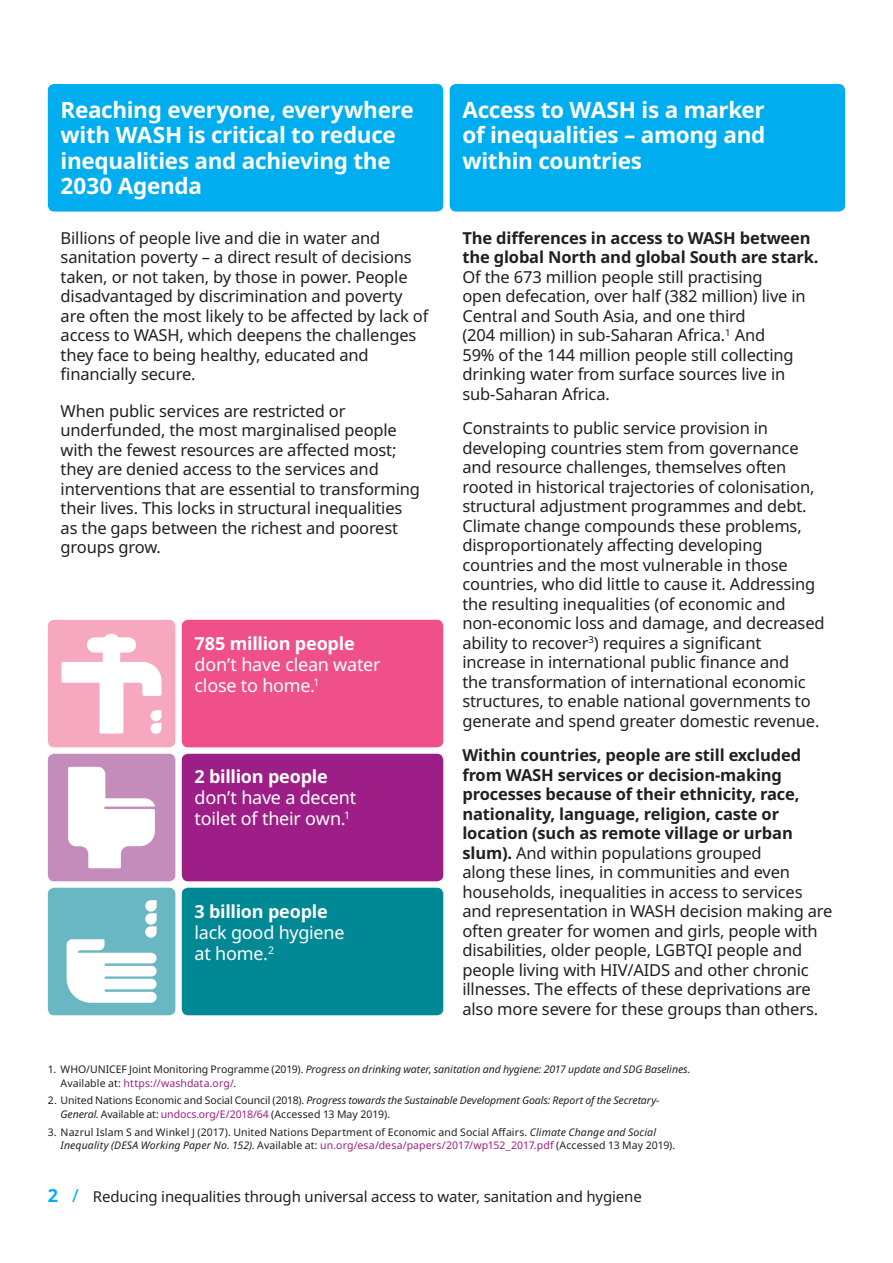
<style>
.page{position:relative;width:893px;height:1263px;background:#fff}
.page>*{position:absolute;margin:0;border:0;box-sizing:border-box;transform-origin:0 0}
.t1{font:700 22.5px/25.5px "Noto Sans";letter-spacing:-.015em;color:#fff}
.t2{font:18px/21px "Noto Sans";letter-spacing:-.015em;color:#fff}
.t3{font:16.5px/19.5px "Noto Sans";letter-spacing:-.01em;color:#231f20}
.Page_folio_12_14{font:15px "Noto Sans";letter-spacing:-.01em;color:#231f20}
.t4{font:10.5px/13.5px "Noto Sans";letter-spacing:.01em;color:#231f20}
.t5{font:10.5px/13.5px "Noto Sans";letter-spacing:-.01em;color:#231f20}
.t6{font:italic 10.5px/13.5px "Noto Sans";letter-spacing:-.005em;color:#231f20}
.s1{font-weight:700}
.s2{font-style:normal}
.s3{font-style:normal;color:#9d1e87}
.s4{font-style:italic}
.s5{color:#9d1e87}
.s6{font-weight:700;font-size:18px;color:#00aeef}
.s7{font-size:18px;color:#00aeef}
</style>
<div class="page">
<div style="left:182px;top:620px;width:261px;height:127px;background:#f05089;border-radius:6px"></div>
<div style="left:182px;top:754px;width:261px;height:127px;background:#9d1e87;border-radius:6px"></div>
<div style="left:182px;top:888px;width:261px;height:127px;background:#008895;border-radius:6px"></div>
<div style="left:48px;top:754px;width:127px;height:127px;background:#c48cba;border-radius:6px"></div>
<svg style="left:68px;top:767px;width:87px;height:101px"></svg>
<div style="left:48px;top:620px;width:127px;height:127px;background:#f6a9be;border-radius:6px"></div>
<svg style="left:62px;top:634px;width:100px;height:100px"></svg>
<div style="left:48px;top:888px;width:127px;height:127px;background:#68b7c2;border-radius:6px"></div>
<svg style="left:67px;top:900px;width:90px;height:103px"></svg>
<div style="left:48px;top:84px;width:395px;height:128px;background:#00aeef;border-radius:6px"></div>
<div style="left:450px;top:84px;width:395px;height:128px;background:#00aeef;border-radius:6px"></div>
<p class="t1" style="left:61px;top:97px;width:355px">Reaching everyone, everywhere with WASH is critical to reduce inequalities and achieving the<br>2030 Agenda</p>
<p class="t1" style="left:462px;top:97px;width:304px;text-align:justify">Access to WASH is a marker of inequalities – among and within countries</p>
<p class="t3" style="left:61px;top:228px;width:369px">Billions of people live and die in water and sanitation poverty – a direct result of decisions taken, or not taken, by those in power. People disadvantaged by discrimination and poverty are often the most likely to be affected by lack of access to WASH, which deepens the challenges they face to being healthy, educated and financially secure.</p>
<p class="t3" style="left:61px;top:401px;width:361px">When public services are restricted or underfunded, the most marginalised people with the fewest resources are affected most; they are denied access to the services and interventions that are essential to transforming their lives. This locks in structural inequalities as the gaps between the richest and poorest groups grow.</p>
<p class="t2" style="left:195px;top:634px;width:188px"><span class="s1">785 million people </span>don’t have clean water close to home.<sup>1</sup></p>
<p class="t2" style="left:195px;top:766px;width:163px"><span class="s1">2 billion people </span>don’t have a decent toilet of their own.<sup>1</sup></p>
<p class="t2" style="left:195px;top:901px;width:151px"><span class="s1">3 billion people </span>lack good hygiene at home.<sup>2</sup></p>
<p class="t3" style="left:462px;top:228px;width:358px"><span class="s1">The differences in access to WASH between the global North and global South are stark.<br></span>Of the 673 million people still practising<br>open defecation, over half (382 million) live in Central and South Asia, and one third<br>(204 million) in sub-Saharan Africa.<sup>1</sup> And<br>59% of the 144 million people still collecting drinking water from surface sources live in sub-Saharan Africa.</p>
<p class="t3" style="left:462px;top:419px;width:364px">Constraints to public service provision in developing countries stem from governance and resource challenges, themselves often rooted in historical trajectories of colonisation, structural adjustment programmes and debt.<br>Climate change compounds these problems, disproportionately affecting developing countries and the most vulnerable in those countries, who did little to cause it. Addressing the resulting inequalities (of economic and non-economic loss and damage, and decreased ability to recover<sup>3</sup>) requires a significant increase in international public finance and<br>the transformation of international economic structures, to enable national governments to generate and spend greater domestic revenue.</p>
<p class="t3" style="left:462px;top:746px;width:371px"><span class="s1">Within countries, people are still excluded from WASH services or decision-making processes because of their ethnicity, race, nationality, language, religion, caste or location (such as remote village or urban slum).</span> And within populations grouped<br>along these lines, in communities and even households, inequalities in access to services and representation in WASH decision making are often greater for women and girls, people with disabilities, older people, LGBTQI people and people living with HIV/AIDS and other chronic illnesses. The effects of these deprivations are also more severe for these groups than others.</p>
<p class="t6" style="left:61px;top:1063px;width:631px;text-indent:-13px"><span class="s2">1. WHO/UNICEF Joint Monitoring Programme (2019).</span> Progress on drinking water, sanitation and hygiene: 2017 update and SDG Baselines<span class="s2">.<br>Available at:</span> <span class="s3">https://washdata.org/</span><span class="s2">.</span></p>
<p class="t5" style="left:61px;top:1094px;width:600px;text-indent:-13px">2. United Nations Economic and Social Council (2018). <span class="s4">Progress towards the Sustainable Development Goals: Report of the Secretary-<br>General</span>. Available at: <span class="s5">undocs.org/E/2018/64</span> (Accessed 13 May 2019).</p>
<p class="t4" style="left:61px;top:1125px;width:616px;text-indent:-13px">3. Nazrul Islam S and Winkel J (2017). United Nations Department of Economic and Social Affairs. <span class="s4">Climate Change and Social<br>Inequality (DESA Working Paper No. 152)</span>. Available at: <span class="s5">un.org/esa/desa/papers/2017/wp152_2017.pdf</span> (Accessed 13 May 2019).</p>
<p class="Page_folio_12_14" style="left:48px;top:1186px;width:595px"><span class="s6">2</span> <span class="s7">/</span> Reducing inequalities through universal access to water, sanitation and hygiene</p>
</div>
